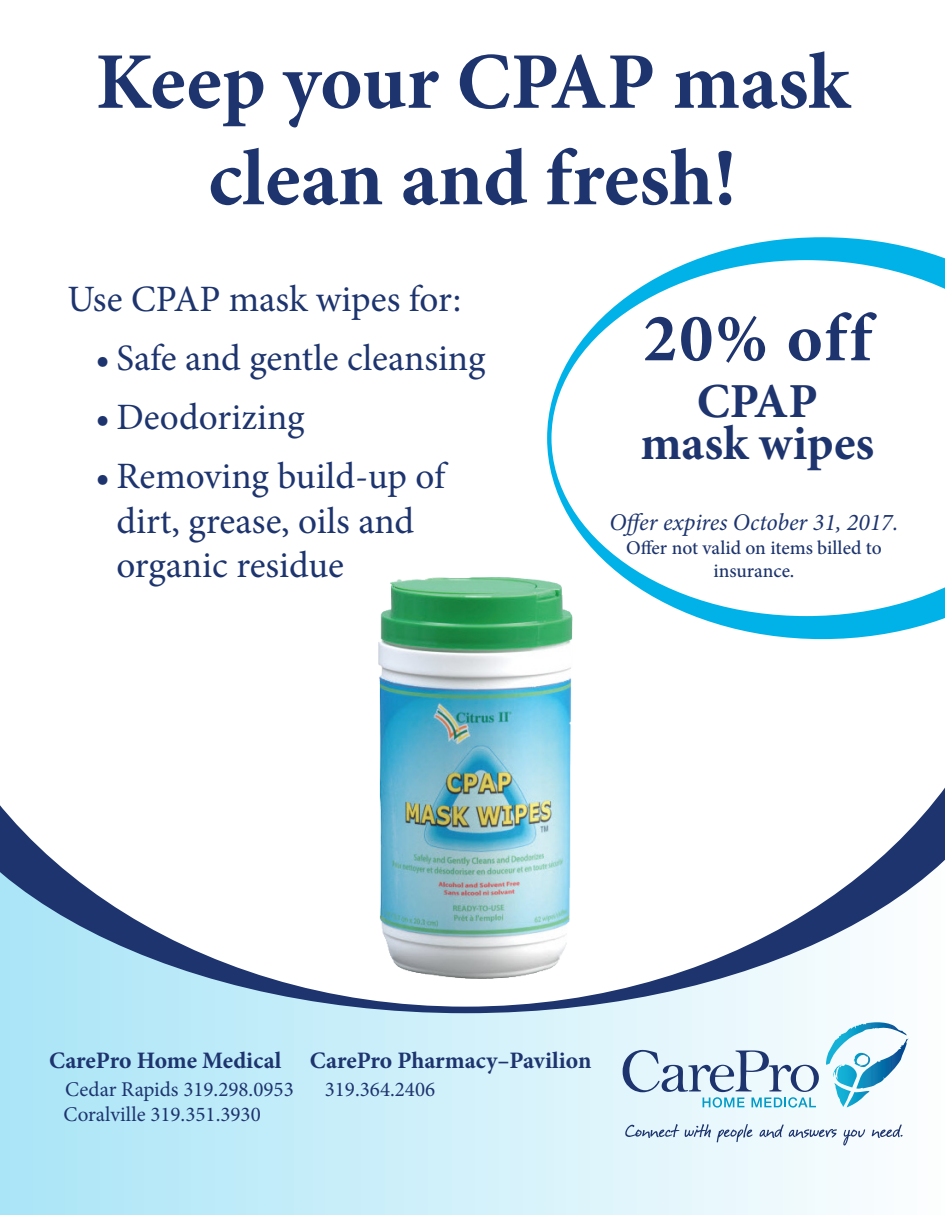
<style>
.page{position:relative;width:945px;height:1215px;background:#fff}
.page>*{position:absolute;margin:0;border:0;box-sizing:border-box;transform-origin:0 0}
.t1{font:700 80.4px/96.4px "Minion Pro";color:#1d346e;text-align:center}
.t2{font:700 68.55px "Minion Pro";color:#1d346e}
.t3{font:700 48.9px "Minion Pro";color:#1d346e}
.t4{font:37.2px/44.7px "Minion Pro";color:#1d346e}
.t5{font:italic 24px "Minion Pro";color:#1d346e}
.t6{font:700 23.55px "Minion Pro";color:#1d346e}
.t7{font:21px "Minion Pro";color:#1d346e}
.t8{font:500 19.5px/23.4px "Minion Pro";color:#1d346e;text-align:center}
</style>
<div class="page">
<div style="left:0;top:720px;width:945px;height:495px;background:linear-gradient(to right,#aae5f7,#fdfefe)"></div>
<svg style="left:0;top:639px;width:945px;height:375px"></svg>
<svg style="left:826px;top:1022px;width:83px;height:86px"></svg>
<svg style="left:623px;top:1050px;width:196px;height:58px;background:#bcd2e2"></svg>
<svg style="left:625px;top:1124px;width:54px;height:14px"></svg>
<svg style="left:685px;top:1124px;width:26px;height:13px"></svg>
<svg style="left:717px;top:1124px;width:36px;height:18px"></svg>
<svg style="left:760px;top:1124px;width:77px;height:14px"></svg>
<svg style="left:843px;top:1129px;width:22px;height:17px"></svg>
<svg style="left:872px;top:1124px;width:31px;height:14px"></svg>
<svg style="left:547px;top:237px;width:398px;height:402px"></svg>
<img style="left:379px;top:577px;width:194px;height:402px">
<p class="t1" style="left:95px;top:33px;width:756px">Keep your CPAP mask clean and fresh!</p>
<p class="t4" style="left:68px;top:277px;width:395px">Use CPAP mask wipes for:</p>
<p class="t4" style="left:95px;top:336px;width:392px">• Safe and gentle cleansing</p>
<p class="t4" style="left:95px;top:395px;width:211px">• Deodorizing</p>
<p class="t4" style="left:116px;top:454px;width:330px;text-indent:-21px">• Removing build-up of dirt, grease, oils and organic residue</p>
<p class="t2" style="left:643px;top:290px;width:230px">20% off</p>
<p class="t3" style="left:697px;top:367px;width:122px">CPAP</p>
<p class="t3" style="left:640px;top:409px;width:235px">mask wipes</p>
<p class="t5" style="left:609px;top:506px;width:290px">Offer expires October 31, 2017.</p>
<p class="t8" style="left:626px;top:536px;width:257px">Offer not valid on items billed to insurance.</p>
<p class="t6" style="left:49px;top:1044px;width:234px">CarePro Home Medical</p>
<p class="t7" style="left:65px;top:1075px;width:230px">Cedar Rapids 319.298.0953</p>
<p class="t7" style="left:63px;top:1100px;width:199px">Coralville 319.351.3930</p>
<p class="t6" style="left:310px;top:1044px;width:283px">CarePro Pharmacy–Pavilion</p>
<p class="t7" style="left:325px;top:1075px;width:112px">319.364.2406</p>
</div>
